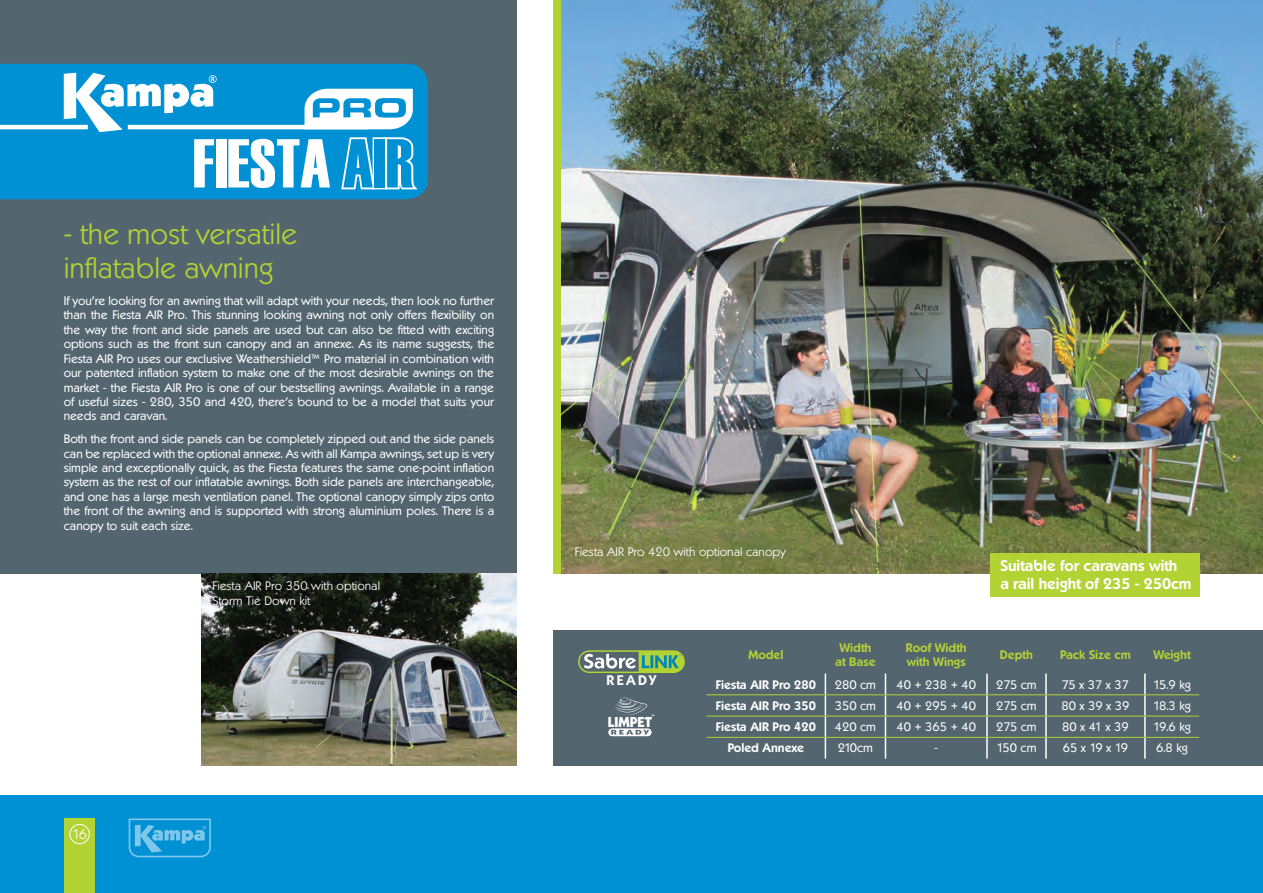
<style>
.page{position:relative;width:1263px;height:893px;background:#fff}
.page>*{position:absolute;margin:0;border:0;box-sizing:border-box;transform-origin:0 0}
.t1{font:69px "Haettenschweiler";color:#fff}
.t2{font:300 28.5px/34.2px "Koblenz Serial";color:#b3d234}
.t3{font:700 15px "Koblenz Serial";color:#fff}
.t4{font:800 13.95px "Koblenz Serial";color:#fff}
.t5{font:700 13.5px "Koblenz Serial";letter-spacing:.17em;color:#fff}
.t6{font:300 13.5px "Koblenz Serial";color:#fff}
.t7{font:12px/14.4px "Koblenz Serial";color:#fff;text-align:justify}
.t8{font:300 12px/15px "Koblenz Serial";color:#fff}
.t9{font:700 12px "Koblenz Serial";color:#fff}
.t10{font:700 12px "Koblenz Serial";color:#b3d234}
.t11{font:800 4.65px "Koblenz Serial";color:#fff}
.s1{color:#0091d5}
</style>
<div class="page">
<div style="left:0;top:795px;width:1263px;height:98px;background:#0091d5"></div>
<div style="left:64px;top:818px;width:31px;height:75px;background:#b3d234"></div>
<div style="left:70px;top:824px;width:20px;height:20px;border:1px solid #fff;border-radius:50%"></div>
<svg style="left:128px;top:818px;width:83px;height:40px"></svg>
<div style="left:0;top:0;width:516px;height:574px;background:#53656e"></div>
<div style="left:0;top:64px;width:428px;height:135px;background:#0091d5"></div>
<svg style="left:64px;top:73px;width:153px;height:59px;background:#6abee6"></svg>
<hr style="left:0;top:125px;width:88px;height:4px;background:#fff">
<hr style="left:128px;top:125px;width:239px;height:4px;background:#fff">
<div style="left:554px;top:630px;width:709px;height:135px;background:#53656e"></div>
<svg style="left:825px;top:674px;width:1px;height:85px"></svg>
<hr style="left:1144px;top:674px;width:2px;height:20px;background:#fff">
<hr style="left:1144px;top:695px;width:2px;height:21px;background:#fff">
<hr style="left:1144px;top:716px;width:2px;height:21px;background:#fff">
<hr style="left:1144px;top:738px;width:2px;height:21px;background:#fff">
<hr style="left:1045px;top:674px;width:2px;height:20px;background:#fff">
<hr style="left:1045px;top:695px;width:2px;height:21px;background:#fff">
<hr style="left:1045px;top:716px;width:2px;height:21px;background:#fff">
<hr style="left:1045px;top:738px;width:2px;height:21px;background:#fff">
<hr style="left:986px;top:674px;width:2px;height:20px;background:#fff">
<hr style="left:986px;top:695px;width:2px;height:21px;background:#fff">
<hr style="left:986px;top:716px;width:2px;height:21px;background:#fff">
<svg style="left:885px;top:674px;width:1px;height:85px"></svg>
<hr style="left:986px;top:738px;width:2px;height:21px;background:#fff">
<hr style="left:706px;top:694px;width:119px;height:1px;background:#b3d234">
<hr style="left:825px;top:694px;width:60px;height:1px;background:#b3d234">
<hr style="left:885px;top:694px;width:102px;height:1px;background:#b3d234">
<hr style="left:987px;top:694px;width:59px;height:1px;background:#b3d234">
<hr style="left:1046px;top:694px;width:99px;height:1px;background:#b3d234">
<hr style="left:1145px;top:694px;width:54px;height:1px;background:#b3d234">
<hr style="left:706px;top:716px;width:119px;height:1px;background:#b3d234">
<hr style="left:825px;top:716px;width:60px;height:1px;background:#b3d234">
<hr style="left:885px;top:716px;width:102px;height:1px;background:#b3d234">
<hr style="left:987px;top:716px;width:59px;height:1px;background:#b3d234">
<hr style="left:1046px;top:716px;width:99px;height:1px;background:#b3d234">
<hr style="left:1145px;top:716px;width:54px;height:1px;background:#b3d234">
<hr style="left:706px;top:737px;width:119px;height:1px;background:#b3d234">
<hr style="left:825px;top:737px;width:60px;height:1px;background:#b3d234">
<hr style="left:885px;top:737px;width:102px;height:1px;background:#b3d234">
<hr style="left:987px;top:737px;width:59px;height:1px;background:#b3d234">
<hr style="left:1046px;top:737px;width:99px;height:1px;background:#b3d234">
<hr style="left:1145px;top:737px;width:54px;height:1px;background:#b3d234">
<img style="left:201px;top:574px;width:315px;height:191px">
<img style="left:561px;top:0;width:702px;height:574px">
<div style="left:554px;top:0;width:7px;height:574px;background:#b3d234"></div>
<div style="left:578px;top:650px;width:107px;height:23px;border:2px solid #b3d234;border-radius:11px"></div>
<svg style="left:584px;top:651px;width:100px;height:21px"></svg>
<svg style="left:304px;top:89px;width:120px;height:102px;background:#67bde5"></svg>
<svg style="left:615px;top:698px;width:32px;height:17px"></svg>
<svg style="left:608px;top:728px;width:43px;height:8px"></svg>
<div style="left:990px;top:553px;width:209px;height:44px;background:#b3d234"></div>
<p class="t1" style="left:193px;top:124px;width:222px">FIESTA <span class="s1">AIR</span></p>
<p class="t2" style="left:64px;top:217px;width:235px">- the most versatile inflatable awning</p>
<p class="t7" style="left:64px;top:294px;width:432px">If you’re looking for an awning that will adapt with your needs, then look no further than the Fiesta AIR Pro. This stunning looking awning not only offers flexibility on the way the front and side panels are used but can also be fitted with exciting options such as the front sun canopy and an annexe. As its name suggests, the Fiesta AIR Pro uses our exclusive Weathershield™ Pro material in combination with our patented inflation system to make one of the most desirable awnings on the market - the Fiesta AIR Pro is one of our bestselling awnings. Available in a range of useful sizes - 280, 350 and 420, there’s bound to be a model that suits your needs and caravan.</p>
<p class="t7" style="left:64px;top:432px;width:432px">Both the front and side panels can be completely zipped out and the side panels can be replaced with the optional annexe. As with all Kampa awnings, set up is very simple and exceptionally quick, as the Fiesta features the same one-point inflation system as the rest of our inflatable awnings. Both side panels are interchangeable, and one has a large mesh ventilation panel. The optional canopy simply zips onto the front of the awning and is supported with strong aluminium poles. There is a canopy to suit each size.</p>
<p class="t6" style="left:72px;top:826px;width:17px">16</p>
<p class="t8" style="left:212px;top:578px;width:169px">Fiesta AIR Pro 350 with optional<br>Storm Tie Down kit</p>
<p class="t8" style="left:575px;top:544px;width:213px">Fiesta AIR Pro 420 with optional canopy</p>
<p class="t10" style="left:748px;top:647px;width:37px">Model</p>
<p class="t10" style="left:839px;top:640px;width:34px">Width</p>
<p class="t10" style="left:835px;top:654px;width:42px">at Base</p>
<p class="t10" style="left:906px;top:640px;width:63px">Roof Width</p>
<p class="t10" style="left:907px;top:654px;width:60px">with Wings</p>
<p class="t3" style="left:1000px;top:556px;width:179px">Suitable for caravans with</p>
<p class="t3" style="left:1000px;top:574px;width:193px">a rail height of 235 - 250cm</p>
<p class="t10" style="left:1000px;top:647px;width:35px">Depth</p>
<p class="t10" style="left:1060px;top:647px;width:72px">Pack Size cm</p>
<p class="t10" style="left:1153px;top:647px;width:39px">Weight</p>
<p class="t5" style="left:606px;top:672px;width:51px">READY</p>
<p class="t4" style="left:608px;top:713px;width:46px">LIMPET</p>
<p class="t11" style="left:652px;top:714px;width:5px">™</p>
<p class="t9" style="left:716px;top:677px;width:102px">Fiesta AIR Pro 280</p>
<p class="t7" style="left:835px;top:677px;width:43px">280 cm</p>
<p class="t7" style="left:896px;top:677px;width:81px">40 + 238 + 40</p>
<p class="t7" style="left:996px;top:677px;width:42px">275 cm</p>
<p class="t7" style="left:1062px;top:677px;width:69px">75 x 37 x 37</p>
<p class="t7" style="left:1153px;top:677px;width:39px">15.9 kg</p>
<p class="t9" style="left:716px;top:698px;width:102px">Fiesta AIR Pro 350</p>
<p class="t7" style="left:835px;top:698px;width:43px">350 cm</p>
<p class="t7" style="left:896px;top:698px;width:81px">40 + 295 + 40</p>
<p class="t7" style="left:996px;top:698px;width:42px">275 cm</p>
<p class="t7" style="left:1061px;top:698px;width:69px">80 x 39 x 39</p>
<p class="t7" style="left:1153px;top:698px;width:39px">18.3 kg</p>
<p class="t9" style="left:716px;top:720px;width:102px">Fiesta AIR Pro 420</p>
<p class="t7" style="left:835px;top:720px;width:43px">420 cm</p>
<p class="t7" style="left:896px;top:720px;width:81px">40 + 365 + 40</p>
<p class="t7" style="left:996px;top:720px;width:42px">275 cm</p>
<p class="t7" style="left:1062px;top:720px;width:68px">80 x 41 x 39</p>
<p class="t7" style="left:1153px;top:720px;width:39px">19.6 kg</p>
<p class="t9" style="left:728px;top:741px;width:78px">Poled Annexe</p>
<p class="t7" style="left:838px;top:741px;width:37px">210cm</p>
<p class="t7" style="left:934px;top:741px;width:5px">-</p>
<p class="t7" style="left:996px;top:741px;width:41px">150 cm</p>
<p class="t7" style="left:1063px;top:741px;width:67px">65 x 19 x 19</p>
<p class="t7" style="left:1156px;top:741px;width:33px">6.8 kg</p>
</div>
